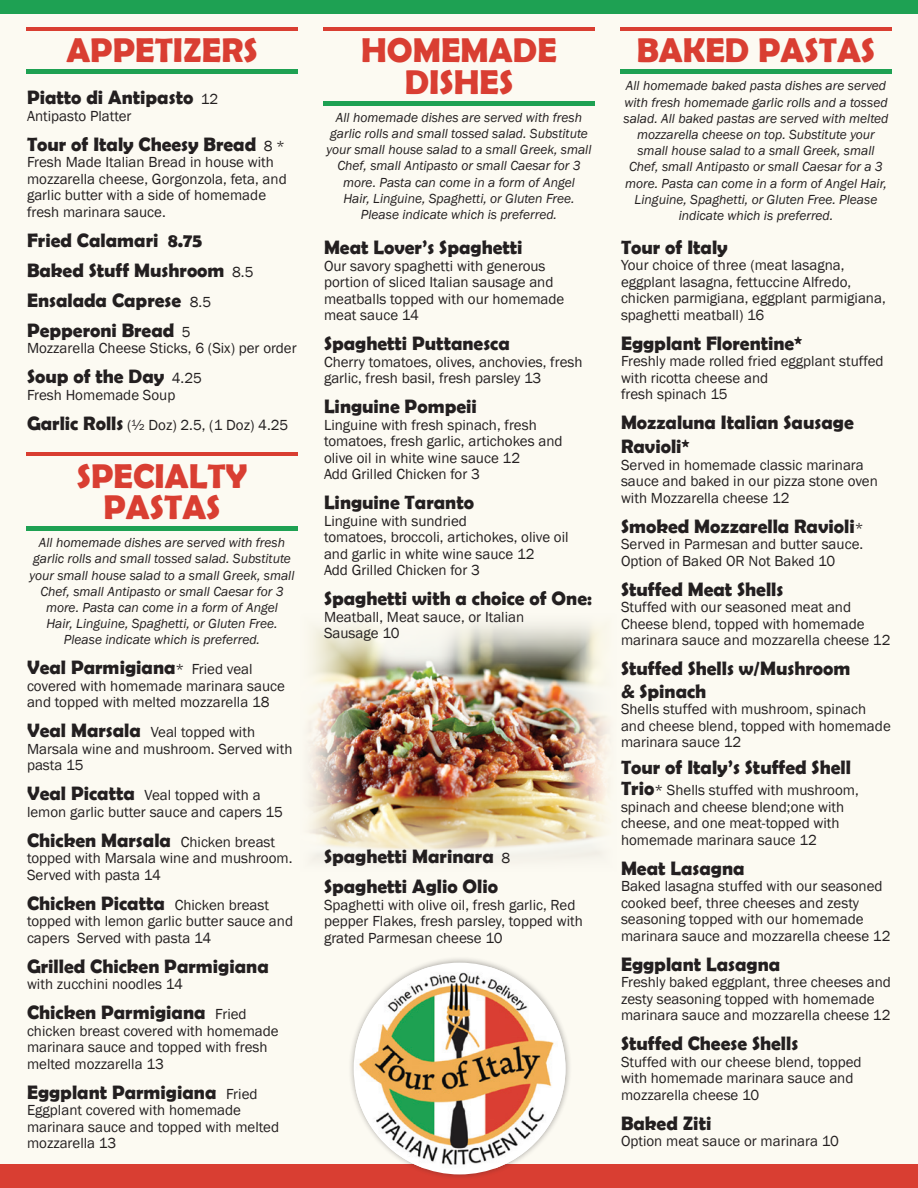
<style>
.page{position:relative;width:918px;height:1188px;background:#fcfaf2}
.page>*{position:absolute;margin:0;border:0;box-sizing:border-box;transform-origin:0 0}
.t1{font:700 34.5px "Berlin Sans FB Demi";color:#d93e32}
.t2{font:700 19.5px/24px "Berlin Sans FB Demi";color:#231f20}
.t3{font:15px/16.5px "Franklin Gothic";color:#231f20}
.t4{font:italic 13.5px/16.2px "Franklin Gothic";color:#231f20;text-align:center}
.s1{font-family:"Franklin Gothic";font-weight:400;font-size:15px}
.s2{font-family:"Berlin Sans FB Demi";font-weight:700;font-size:19.5px}
</style>
<div class="page">
<div style="left:0;top:0;width:918px;height:14px;background:#1ea153"></div>
<div style="left:0;top:1164px;width:918px;height:24px;background:#d93e32"></div>
<img style="left:309px;top:623px;width:300px;height:236px">
<hr style="left:323px;top:27px;width:272px;height:4px;background:#d93e32">
<div style="left:323px;top:101px;width:272px;height:5px;background:#1ea153"></div>
<hr style="left:620px;top:27px;width:272px;height:4px;background:#d93e32">
<hr style="left:620px;top:70px;width:272px;height:4px;background:#1ea153">
<hr style="left:26px;top:27px;width:272px;height:4px;background:#d93e32">
<hr style="left:26px;top:70px;width:272px;height:4px;background:#1ea153">
<hr style="left:26px;top:452px;width:272px;height:4px;background:#d93e32">
<hr style="left:26px;top:527px;width:272px;height:4px;background:#1ea153">
<div style="left:348px;top:957px;width:224px;height:224px;background:#231f20;opacity:.39"></div>
<img style="left:356px;top:967px;width:210px;height:201px">
<p class="t1" style="left:66px;top:30px;width:193px">APPETIZERS</p>
<p class="t2" style="left:27px;top:85px;width:193px">Piatto di Antipasto <span class="s1">12</span></p>
<p class="t3" style="left:27px;top:108px;width:106px">Antipasto Platter</p>
<p class="t2" style="left:27px;top:132px;width:260px">Tour of Italy Cheesy Bread <span class="s1">8 *</span></p>
<p class="t3" style="left:27px;top:154px;width:248px">Fresh Made Italian Bread in house with</p>
<p class="t3" style="left:27px;top:171px;width:261px">mozzarella cheese, Gorgonzola, feta, and</p>
<p class="t3" style="left:27px;top:187px;width:241px">garlic butter with a side of homemade fresh marinara sauce.</p>
<p class="t2" style="left:27px;top:228px;width:177px">Fried Calamari 8.75</p>
<p class="t2" style="left:27px;top:258px;width:228px">Baked Stuff Mushroom <span class="s1">8.5</span></p>
<p class="t2" style="left:27px;top:288px;width:186px">Ensalada Caprese <span class="s1">8.5</span></p>
<p class="t2" style="left:27px;top:318px;width:165px">Pepperoni Bread <span class="s1">5</span></p>
<p class="t3" style="left:27px;top:340px;width:271px">Mozzarella Cheese Sticks, 6 (Six) per order</p>
<p class="t2" style="left:27px;top:364px;width:176px">Soup of the Day <span class="s1">4.25</span></p>
<p class="t3" style="left:27px;top:387px;width:150px">Fresh Homemade Soup</p>
<p class="t3" style="left:27px;top:417px;width:263px"><span class="s2">Garlic Rolls</span> (½ Doz) 2.5, (1 Doz) 4.25</p>
<p class="t1" style="left:77px;top:456px;width:172px">SPECIALTY</p>
<p class="t1" style="left:103px;top:487px;width:119px">PASTAS</p>
<p class="t4" style="left:29px;top:535px;width:267px">All homemade dishes are served with fresh garlic rolls and small tossed salad. Substitute your small house salad to a small Greek, small Chef, small Antipasto or small Caesar for 3 more. Pasta can come in a form of Angel</p>
<p class="t4" style="left:46px;top:616px;width:233px">Hair, Linguine, Spaghetti, or Gluten Free.</p>
<p class="t4" style="left:64px;top:632px;width:198px">Please indicate which is preferred.</p>
<p class="t2" style="left:27px;top:655px;width:227px">Veal Parmigiana<span class="s1">* Fried veal</span></p>
<p class="t3" style="left:27px;top:678px;width:260px">covered with homemade marinara sauce and topped with melted mozzarella 18</p>
<p class="t3" style="left:27px;top:725px;width:267px"><span class="s2">Veal Marsala</span> Veal topped with<br>Marsala wine and mushroom. Served with pasta 15</p>
<p class="t3" style="left:27px;top:788px;width:257px"><span class="s2">Veal Picatta</span> Veal topped with a lemon garlic butter sauce and capers 15</p>
<p class="t2" style="left:27px;top:828px;width:250px">Chicken Marsala <span class="s1">Chicken breast</span></p>
<p class="t3" style="left:27px;top:851px;width:267px">topped with Marsala wine and mushroom.<br>Served with pasta 14</p>
<p class="t2" style="left:27px;top:891px;width:244px">Chicken Picatta <span class="s1">Chicken breast</span></p>
<p class="t3" style="left:27px;top:914px;width:268px">topped with lemon garlic butter sauce and capers Served with pasta 14</p>
<p class="t2" style="left:27px;top:954px;width:243px">Grilled Chicken Parmigiana</p>
<p class="t3" style="left:27px;top:977px;width:158px">with zucchini noodles 14</p>
<p class="t2" style="left:27px;top:1000px;width:221px">Chicken Parmigiana <span class="s1">Fried</span></p>
<p class="t3" style="left:27px;top:1023px;width:253px">chicken breast covered with homemade marinara sauce and topped with fresh melted mozzarella 13</p>
<p class="t2" style="left:27px;top:1080px;width:232px">Eggplant Parmigiana <span class="s1">Fried</span></p>
<p class="t3" style="left:27px;top:1103px;width:254px">Eggplant covered with homemade marinara sauce and topped with melted mozzarella 13</p>
<p class="t1" style="left:361px;top:30px;width:197px">HOMEMADE</p>
<p class="t1" style="left:405px;top:62px;width:110px">DISHES</p>
<p class="t4" style="left:326px;top:110px;width:267px">All homemade dishes are served with fresh garlic rolls and small tossed salad. Substitute your small house salad to a small Greek, small Chef, small Antipasto or small Caesar for 3 more. Pasta can come in a form of Angel</p>
<p class="t4" style="left:343px;top:191px;width:233px">Hair, Linguine, Spaghetti, or Gluten Free.</p>
<p class="t4" style="left:361px;top:207px;width:198px">Please indicate which is preferred.</p>
<p class="t2" style="left:324px;top:235px;width:200px">Meat Lover’s Spaghetti</p>
<p class="t3" style="left:324px;top:258px;width:242px">Our savory spaghetti with generous portion of sliced Italian sausage and meatballs topped with our homemade meat sauce 14</p>
<p class="t2" style="left:324px;top:331px;width:187px">Spaghetti Puttanesca</p>
<p class="t3" style="left:324px;top:354px;width:260px">Cherry tomatoes, olives, anchovies, fresh garlic, fresh basil, fresh parsley 13</p>
<p class="t2" style="left:324px;top:394px;width:154px">Linguine Pompeii</p>
<p class="t3" style="left:324px;top:417px;width:240px">Linguine with fresh spinach, fresh tomatoes, fresh garlic, artichokes and olive oil in white wine sauce 12</p>
<p class="t3" style="left:324px;top:467px;width:157px">Add Grilled Chicken for 3</p>
<p class="t2" style="left:324px;top:490px;width:152px">Linguine Taranto</p>
<p class="t3" style="left:324px;top:513px;width:144px">Linguine with sundried</p>
<p class="t3" style="left:324px;top:530px;width:246px">tomatoes, broccoli, artichokes, olive oil</p>
<p class="t3" style="left:324px;top:546px;width:212px">and garlic in white wine sauce 12</p>
<p class="t3" style="left:324px;top:563px;width:157px">Add Grilled Chicken for 3</p>
<p class="t2" style="left:324px;top:586px;width:269px">Spaghetti with a choice of One:</p>
<p class="t3" style="left:324px;top:609px;width:202px">Meatball, Meat sauce, or Italian</p>
<p class="t3" style="left:324px;top:626px;width:77px">Sausage 10</p>
<p class="t2" style="left:324px;top:844px;width:188px">Spaghetti Marinara <span class="s1">8</span></p>
<p class="t2" style="left:324px;top:874px;width:176px">Spaghetti Aglio Olio</p>
<p class="t3" style="left:324px;top:897px;width:253px">Spaghetti with olive oil, fresh garlic, Red</p>
<p class="t3" style="left:324px;top:914px;width:260px">pepper Flakes, fresh parsley, topped with</p>
<p class="t3" style="left:324px;top:930px;width:180px">grated Parmesan cheese 10</p>
<p class="t1" style="left:637px;top:30px;width:240px">BAKED PASTAS</p>
<p class="t4" style="left:623px;top:78px;width:267px">All homemade baked pasta dishes are served with fresh homemade garlic rolls and a tossed salad. All baked pastas are served with melted mozzarella cheese on top. Substitute your small house salad to a small Greek, small Chef, small Antipasto or small Caesar for a 3 more. Pasta can come in a form of Angel Hair, Linguine, Spaghetti, or Gluten Free. Please</p>
<p class="t4" style="left:679px;top:208px;width:156px">indicate which is preferred.</p>
<p class="t2" style="left:621px;top:235px;width:108px">Tour of Italy</p>
<p class="t3" style="left:621px;top:257px;width:266px">Your choice of three (meat lasagna, eggplant lasagna, fettuccine Alfredo, chicken parmigiana, eggplant parmigiana,</p>
<p class="t3" style="left:621px;top:307px;width:145px">spaghetti meatball) 16</p>
<p class="t2" style="left:621px;top:331px;width:183px">Eggplant Florentine*</p>
<p class="t3" style="left:621px;top:353px;width:264px">Freshly made rolled fried eggplant stuffed with ricotta cheese and</p>
<p class="t3" style="left:621px;top:386px;width:108px">fresh spinach 15</p>
<p class="t2" style="left:621px;top:410px;width:234px">Mozzaluna Italian Sausage<br>Ravioli*</p>
<p class="t3" style="left:621px;top:457px;width:258px">Served in homemade classic marinara sauce and baked in our pizza stone oven with Mozzarella cheese 12</p>
<p class="t2" style="left:621px;top:514px;width:244px">Smoked Mozzarella Ravioli<span class="s1">*</span></p>
<p class="t3" style="left:621px;top:536px;width:244px">Served in Parmesan and butter sauce.<br>Option of Baked OR Not Baked 10</p>
<p class="t2" style="left:621px;top:577px;width:164px">Stuffed Meat Shells</p>
<p class="t3" style="left:621px;top:599px;width:271px">Stuffed with our seasoned meat and<br>Cheese blend, topped with homemade marinara sauce and mozzarella cheese 12</p>
<p class="t2" style="left:621px;top:656px;width:231px">Stuffed Shells w/Mushroom</p>
<p class="t2" style="left:621px;top:679px;width:87px">&amp; Spinach</p>
<p class="t3" style="left:621px;top:701px;width:271px">Shells stuffed with mushroom, spinach and cheese blend, topped with homemade marinara sauce 12</p>
<p class="t2" style="left:621px;top:755px;width:231px">Tour of Italy’s Stuffed Shell</p>
<p class="t3" style="left:621px;top:782px;width:239px"><span class="s2">Trio</span>* Shells stuffed with mushroom, spinach and cheese blend;one with cheese, and one meat-topped with homemade marinara sauce 12</p>
<p class="t2" style="left:621px;top:856px;width:125px">Meat Lasagna</p>
<p class="t3" style="left:621px;top:878px;width:271px">Baked lasagna stuffed with our seasoned cooked beef, three cheeses and zesty seasoning topped with our homemade marinara sauce and mozzarella cheese 12</p>
<p class="t2" style="left:621px;top:952px;width:161px">Eggplant Lasagna</p>
<p class="t3" style="left:621px;top:974px;width:272px">Freshly baked eggplant, three cheeses and zesty seasoning topped with homemade marinara sauce and mozzarella cheese 12</p>
<p class="t2" style="left:621px;top:1031px;width:179px">Stuffed Cheese Shells</p>
<p class="t3" style="left:621px;top:1054px;width:242px">Stuffed with our cheese blend, topped with homemade marinara sauce and mozzarella cheese 10</p>
<p class="t2" style="left:621px;top:1111px;width:92px">Baked Ziti</p>
<p class="t3" style="left:621px;top:1133px;width:219px">Option meat sauce or marinara 10</p>
</div>
